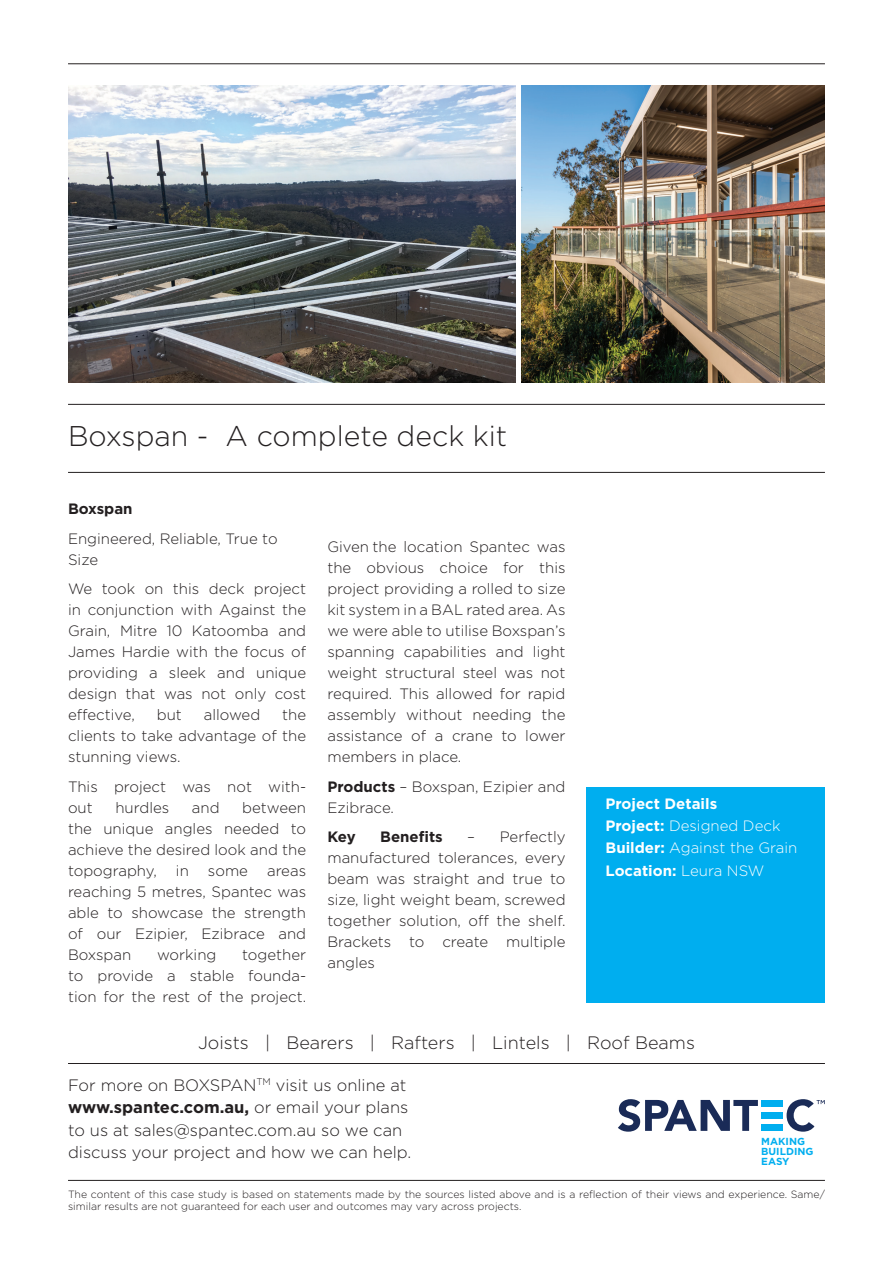
<style>
.page{position:relative;width:893px;height:1263px;background:#fff}
.page>*{position:absolute;margin:0;border:0;box-sizing:border-box;transform-origin:0 0}
.t1{font:300 28.5px "Gotham";color:#231f20}
.t2{font:300 18px "Gotham";color:#231f20}
.t3{font:300 16.5px/22.5px "Gotham";color:#231f20}
.t4{font:300 15px/21px "Gotham";color:#231f20;text-align:justify}
.t5{font:700 15px/22.2px "Gotham";color:#fff}
.t6{font:700 15px "Gotham";color:#231f20}
.t7{font:300 10.5px/12.6px "Gotham";color:#231f20}
.t8{font:700 10.2px/10.2px "Gotham";color:#00aeef}
.s1{font-weight:700}
.s2{font-weight:300}
</style>
<div class="page">
<div style="left:587px;top:787px;width:238px;height:215px;background:#00aeef"></div>
<hr style="left:68px;top:63px;width:757px;height:1px;background:#231f20">
<hr style="left:68px;top:404px;width:757px;height:1px;background:#231f20">
<hr style="left:68px;top:472px;width:757px;height:1px;background:#231f20">
<hr style="left:68px;top:1180px;width:757px;height:1px;background:#231f20">
<hr style="left:68px;top:1063px;width:757px;height:1px;background:#231f20">
<div style="left:762px;top:1100px;width:21px;height:6px;background:#00aeef"></div>
<div style="left:762px;top:1112px;width:21px;height:6px;background:#00aeef"></div>
<div style="left:762px;top:1124px;width:21px;height:7px;background:#00aeef"></div>
<svg style="left:618px;top:1099px;width:140px;height:33px"></svg>
<svg style="left:787px;top:1099px;width:38px;height:33px"></svg>
<img style="left:522px;top:85px;width:303px;height:297px">
<img style="left:68px;top:85px;width:448px;height:297px">
<h1 class="t1" style="left:68px;top:418px;width:441px">Boxspan - A complete deck kit</h1>
<p class="t6" style="left:68px;top:499px;width:66px">Boxspan</p>
<p class="t4" style="left:68px;top:527px;width:211px">Engineered, Reliable, True to<br>Size</p>
<p class="t4" style="left:68px;top:578px;width:240px">We took on this deck project in conjunction with Against the Grain, Mitre 10 Katoomba and James Hardie with the focus of providing a sleek and unique design that was not only cost effective,</p>
<p class="t4" style="left:68px;top:704px;width:240px;text-indent:214px">the clients to take advantage of the stunning views.</p>
<p class="t4" style="left:68px;top:775px;width:240px">This project was not with&shy;out</p>
<p class="t4" style="left:157px;top:704px;width:27px">but</p>
<p class="t4" style="left:204px;top:704px;width:58px">allowed</p>
<p class="t4" style="left:68px;top:796px;width:240px;text-indent:174px">between the unique angles needed to achieve the desired look and the topography,</p>
<p class="t4" style="left:115px;top:796px;width:55px">hurdles</p>
<p class="t4" style="left:192px;top:796px;width:29px">and</p>
<p class="t4" style="left:176px;top:859px;width:14px">in</p>
<p class="t4" style="left:208px;top:859px;width:42px">some</p>
<p class="t4" style="left:68px;top:859px;width:240px;text-indent:199px">areas reaching 5 metres, Spantec was able to showcase the strength of our Ezipier, Ezibrace and Boxspan</p>
<p class="t4" style="left:68px;top:943px;width:240px;text-indent:174px">together to provide a stable founda&shy;tion for the rest of the project.</p>
<p class="t4" style="left:157px;top:943px;width:61px">working</p>
<p class="t4" style="left:327px;top:536px;width:240px">Given the location Spantec was the obvious choice for this project providing a rolled to size kit system in a BAL rated area. As we were able to utilise Boxspan’s spanning capabilities and light weight structural steel was not required. This allowed for rapid assembly without needing the assistance of a crane to lower members in place.</p>
<p class="t4" style="left:327px;top:775px;width:240px"><span class="s1">Products</span> – Boxspan, Ezipier and<br>Ezibrace.</p>
<p class="t6" style="left:327px;top:827px;width:30px">Key</p>
<p class="t6" style="left:380px;top:827px;width:64px">Benefits</p>
<p class="t4" style="left:327px;top:826px;width:240px;text-indent:140px">– Perfectly manufactured tolerances, every beam was straight and true to size, light weight beam, screwed together solution, off the shelf.<br>Brackets to create multiple angles</p>
<p class="t5" style="left:605px;top:792px;width:193px">Project Details<br>Project: <span class="s2">Designed Deck<br></span>Builder: <span class="s2">Against the Grain<br></span>Location: <span class="s2">Leura NSW</span></p>
<p class="t2" style="left:198px;top:1031px;width:498px">Joists | Bearers | Rafters | Lintels | Roof Beams</p>
<p class="t3" style="left:68px;top:1073px;width:345px">For more on BOXSPAN<sup>TM</sup> visit us online at <span class="s1">www.spantec.com.au,</span> or email your plans to us at sales@spantec.com.au so we can discuss your project and how we can help.</p>
<p class="t8" style="left:761px;top:1136px;width:54px">MAKING<br>BUILDING<br>EASY</p>
<p class="t7" style="left:68px;top:1187px;width:758px">The content of this case study is based on statements made by the sources listed above and is a reflection of their views and experience. Same/ similar results are not guaranteed for each user and outcomes may vary across projects.</p>
</div>
